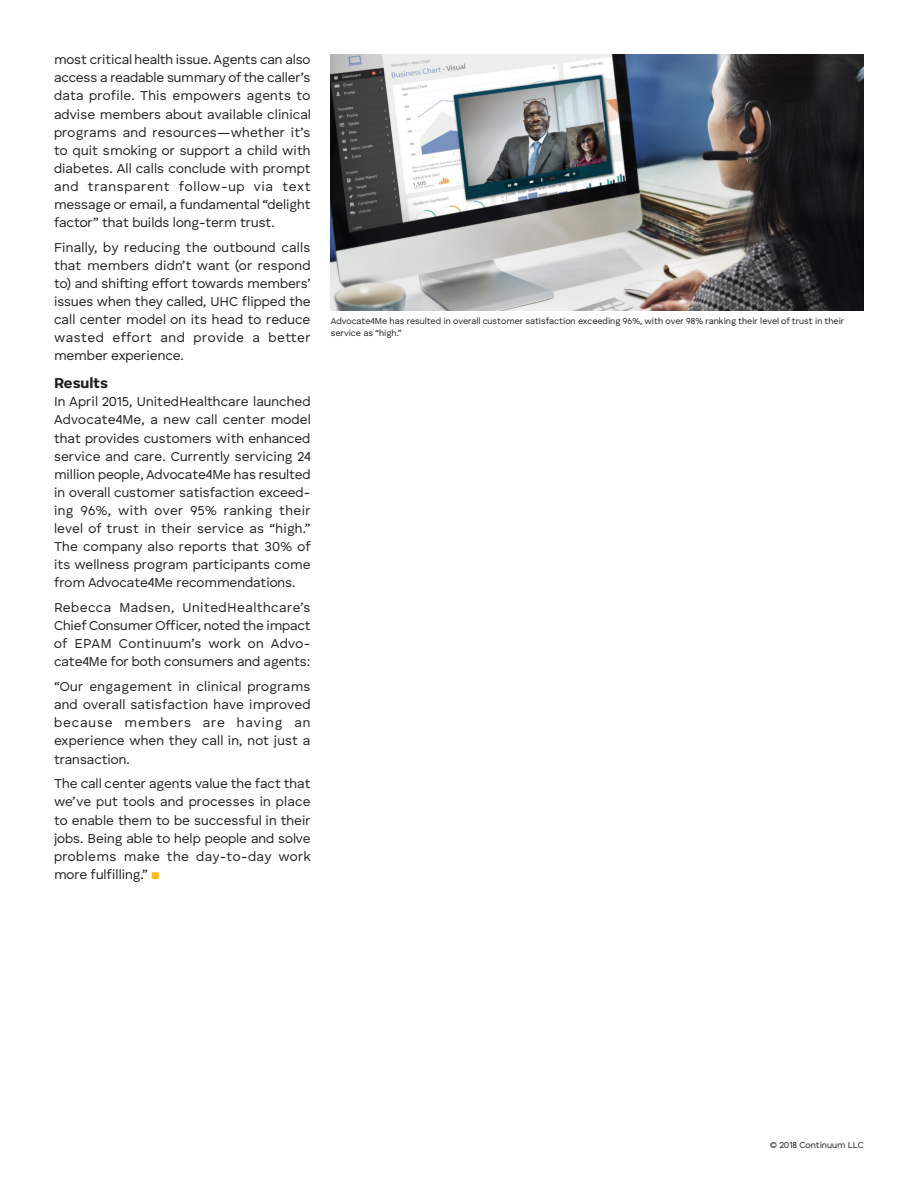
<style>
.page{position:relative;width:918px;height:1188px;background:#fff}
.page>*{position:absolute;margin:0;border:0;box-sizing:border-box;transform-origin:0 0}
.Section_Header{font:700 15px "Human Sans";color:#231f20}
.Body_Copy{font:13.5px/18.1px "Human Sans";color:#231f20;text-align:justify}
.t1{font:9px/12px "Human Sans";color:#231f20}
.s1{color:#fdbc12}
</style>
<div class="page">
<img style="left:331px;top:54px;width:533px;height:256px">
<p class="Body_Copy" style="left:54px;top:51px;width:259px">most critical health issue. Agents can also access a readable summary of the caller’s data profile. This empowers agents to advise members about available clinical programs and resources—whether it’s to quit smoking or support a child with diabetes. All calls conclude with prompt and transparent follow-up via text message or email, a fundamental “delight factor” that builds long-term trust.</p>
<p class="Body_Copy" style="left:54px;top:239px;width:258px">Finally, by reducing the outbound calls that members didn’t want (or respond to) and shifting effort towards members’ issues when they called, UHC flipped the call center model on its head to reduce wasted effort and provide a better member experience.</p>
<p class="Section_Header" style="left:54px;top:374px;width:56px">Results</p>
<p class="Body_Copy" style="left:54px;top:393px;width:259px">In April 2015, UnitedHealthcare launched Advocate4Me, a new call center model that provides customers with enhanced service and care. Currently servicing 24 million people, Advocate4Me has resulted in overall customer satisfaction exceed&shy;ing 96%, with over 95% ranking their level of trust in their service as “high.” The company also reports that 30% of its wellness program participants come from Advocate4Me recommendations.</p>
<p class="Body_Copy" style="left:54px;top:599px;width:258px">Rebecca Madsen, UnitedHealthcare’s Chief Consumer Officer, noted the impact of EPAM Continuum’s work on Advo&shy;cate4Me for both consumers and agents:</p>
<p class="Body_Copy" style="left:54px;top:678px;width:258px">“Our engagement in clinical programs and overall satisfaction have improved because members are having an experience when they call in, not just a transaction.</p>
<p class="Body_Copy" style="left:54px;top:775px;width:258px">The call center agents value the fact that we’ve put tools and processes in place to enable them to be successful in their jobs. Being able to help people and solve problems make the day-to-day work more fulfilling.” <span class="s1">▪</span></p>
<p class="t1" style="left:331px;top:315px;width:515px">Advocate4Me has resulted in overall customer satisfaction exceeding 96%, with over 98% ranking their level of trust in their service as “high.”</p>
<p class="t1" style="left:770px;top:1139px;width:96px">© 2018 Continuum LLC</p>
</div>
